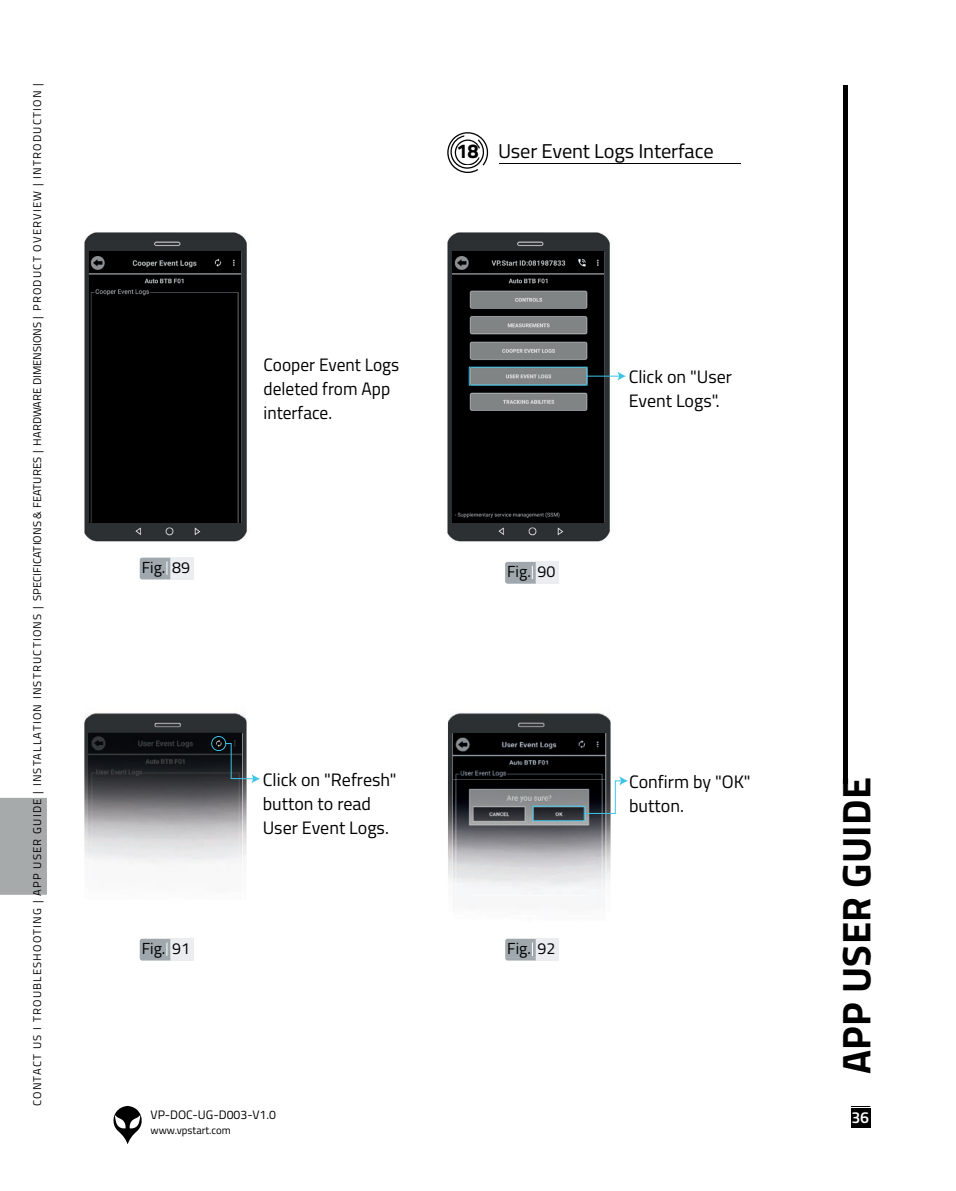
<style>
.page{position:relative;width:956px;height:1191px;background:#fff}
.page>*{position:absolute;margin:0;border:0;box-sizing:border-box;transform-origin:0 0}
.t1{font:700 40px "Titillium Web";letter-spacing:.01em;color:#000001}
.t2{font:20px "Titillium";letter-spacing:-.005em;color:#000001}
.t3{font:18px/24px "Titillium";color:#000001}
.t4{font:16px "Titillium";color:#000001}
.t5{font:16px "Titillium Semibold Upright";color:#fff}
.t6{font:12.2px "Titillium Web";color:#000001}
.t7{font:11.2px "Titillium";letter-spacing:.105em;color:#000001}
.t8{font:10.8px "Titillium Web";color:#000001}
.s1{font-family:"Titillium Web";font-weight:700}
</style>
<div class="page">
<img style="left:610px;top:708px;width:1px;height:252px">
<img style="left:448px;top:713px;width:162px;height:247px">
<img style="left:452px;top:733px;width:153px;height:225px">
<img style="left:452px;top:779px;width:153px;height:115px">
<div style="left:850px;top:1108px;width:20px;height:19px;background:#000001"></div>
<svg style="left:850px;top:1106px;width:20px;height:1px"></svg>
<div style="left:0;top:798px;width:47px;height:96px;background:#a7aaaa"></div>
<hr style="left:843px;top:85px;width:4px;height:698px;background:#000001">
<img style="left:140px;top:557px;width:53px;height:22px">
<svg style="left:166px;top:561px;width:1px;height:14px"></svg>
<svg style="left:113px;top:1106px;width:29px;height:38px"></svg>
<svg style="left:447px;top:132px;width:41px;height:41px"></svg>
<hr style="left:499px;top:164px;width:241px;height:1px;background:#000001">
<img style="left:447px;top:232px;width:169px;height:310px">
<img style="left:452px;top:252px;width:151px;height:270px">
<img style="left:84px;top:232px;width:163px;height:310px">
<div style="left:89px;top:252px;width:151px;height:270px;background:#000001"></div>
<div style="left:468px;top:367px;width:119px;height:18px;border:1px solid #3dc4e7"></div>
<hr style="left:586px;top:376px;width:34px;height:1px;background:#3dc4e7">
<svg style="left:617px;top:371px;width:9px;height:10px"></svg>
<img style="left:84px;top:712px;width:162px;height:150px">
<img style="left:90px;top:733px;width:151px;height:133px">
<img style="left:89px;top:733px;width:1px;height:166px">
<img style="left:211px;top:736px;width:15px;height:15px;border-radius:8px">
<div style="left:532px;top:805px;width:52px;height:16px;border:1px solid #3dc4e7"></div>
<svg style="left:583px;top:776px;width:45px;height:38px"></svg>
<svg style="left:224px;top:742px;width:36px;height:41px"></svg>
<div style="left:211px;top:736px;width:15px;height:15px;border:1px solid #3dc4e7;border-radius:50%"></div>
<img style="left:140px;top:938px;width:53px;height:22px">
<svg style="left:166px;top:942px;width:1px;height:14px"></svg>
<img style="left:505px;top:938px;width:53px;height:22px">
<svg style="left:532px;top:942px;width:1px;height:14px"></svg>
<img style="left:505px;top:562px;width:53px;height:22px">
<svg style="left:532px;top:566px;width:1px;height:13px"></svg>
<p class="t7" style="left:29px;top:1106px;width:1024px;rotate:-90deg">CONTACT US I TROUBLESHOOTING | APP USER GUIDE | INSTALLATION INSTRUCTIONS | SPECIFICATIONS &amp; FEATURES | HARDWARE DIMENSIONS | PRODUCT OVERVIEW | INTRODUCTION |</p>
<h2 class="t2" style="left:456px;top:136px;width:259px"><span class="s1">18</span> User Event Logs Interface</h2>
<h3 class="t4" style="left:142px;top:555px;width:50px">Fig. 89</h3>
<h3 class="t3" style="left:263px;top:352px;width:137px">Cooper Event Logs deleted from App interface.</h3>
<h3 class="t4" style="left:507px;top:560px;width:50px">Fig. 90</h3>
<h3 class="t3" style="left:628px;top:363px;width:105px">Click on "User<br>Event Logs".</h3>
<h3 class="t3" style="left:263px;top:766px;width:135px">Click on "Refresh" button to read<br>User Event Logs.</h3>
<h3 class="t3" style="left:629px;top:769px;width:123px">Confirm by "OK" button.</h3>
<h3 class="t4" style="left:142px;top:936px;width:50px">Fig. 91</h3>
<h3 class="t4" style="left:507px;top:936px;width:50px">Fig. 92</h3>
<p class="t6" style="left:150px;top:1105px;width:127px">VP-DOC-UG-D003-V1.0</p>
<p class="t8" style="left:150px;top:1122px;width:82px">www.vpstart.com</p>
<h1 class="t1" style="left:825px;top:1074px;width:299px;rotate:-90deg">APP USER GUIDE</h1>
<h3 class="t5" style="left:851px;top:1104px;width:19px">36</h3>
</div>
